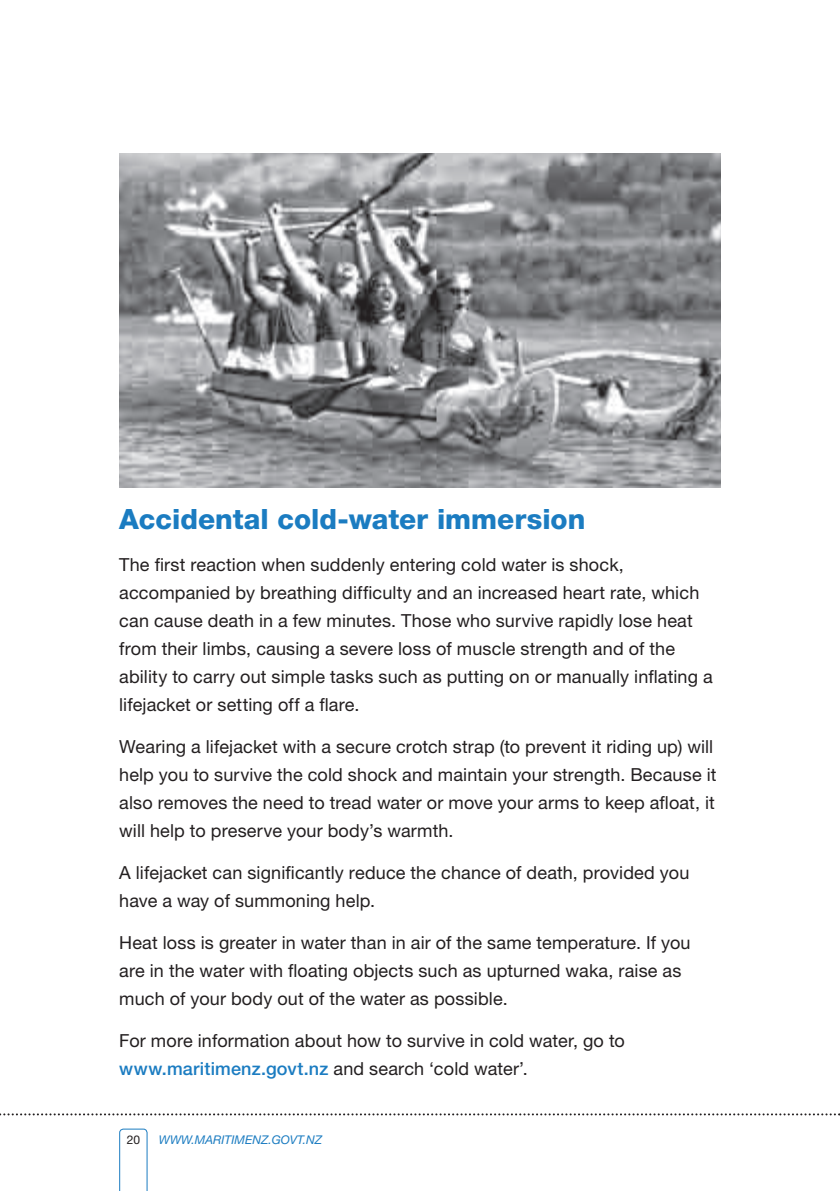
<style>
.page{position:relative;width:840px;height:1191px;background:#fff}
.page>*{position:absolute;margin:0;border:0;box-sizing:border-box;transform-origin:0 0}
.t1{font:800 28px "Helvetica Neue LT Std";color:#1b7cc1}
.t2{font:18px/28px "m Helvetica Neue LT Std";letter-spacing:.01em;color:#231f20}
.t3{font:500 18px "Helvetica Neue LT Std";letter-spacing:.01em;color:#1b7cc1}
.t4{font:italic 12px "Helvetica Neue LT Std";color:#1b7cc1}
.t5{font:12px "Helvetica Neue LT Std";color:#231f20}
.s1{font-family:"m Helvetica Neue LT Std";font-weight:400;color:#231f20}
</style>
<div class="page">
<img style="left:119px;top:153px;width:601px;height:335px">
<svg style="left:119px;top:1128px;width:28px;height:63px"></svg>
<svg style="left:0;top:1113px;width:840px;height:2px"></svg>
<h1 class="t1" style="left:119px;top:502px;width:467px">Accidental cold-water immersion</h1>
<p class="t2" style="left:119px;top:550px;width:594px">The first reaction when suddenly entering cold water is shock, accompanied by breathing difficulty and an increased heart rate, which can cause death in a few minutes. Those who survive rapidly lose heat from their limbs, causing a severe loss of muscle strength and of the ability to carry out simple tasks such as putting on or manually inflating a lifejacket or setting off a flare.</p>
<p class="t2" style="left:119px;top:732px;width:598px">Wearing a lifejacket with a secure crotch strap (to prevent it riding up) will help you to survive the cold shock and maintain your strength. Because it also removes the need to tread water or move your arms to keep afloat, it will help to preserve your body’s warmth.</p>
<p class="t2" style="left:119px;top:858px;width:571px">A lifejacket can significantly reduce the chance of death, provided you have a way of summoning help.</p>
<p class="t2" style="left:119px;top:928px;width:572px">Heat loss is greater in water than in air of the same temperature. If you are in the water with floating objects such as upturned waka, raise as much of your body out of the water as possible.</p>
<p class="t2" style="left:119px;top:1026px;width:507px">For more information about how to survive in cold water, go to</p>
<p class="t3" style="left:119px;top:1058px;width:410px">www.maritimenz.govt.nz <span class="s1">and search ‘cold water’.</span></p>
<p class="t5" style="left:127px;top:1132px;width:15px">20</p>
<p class="t4" style="left:159px;top:1132px;width:165px">WWW.MARiTiMENZ.GOVT.NZ</p>
</div>
